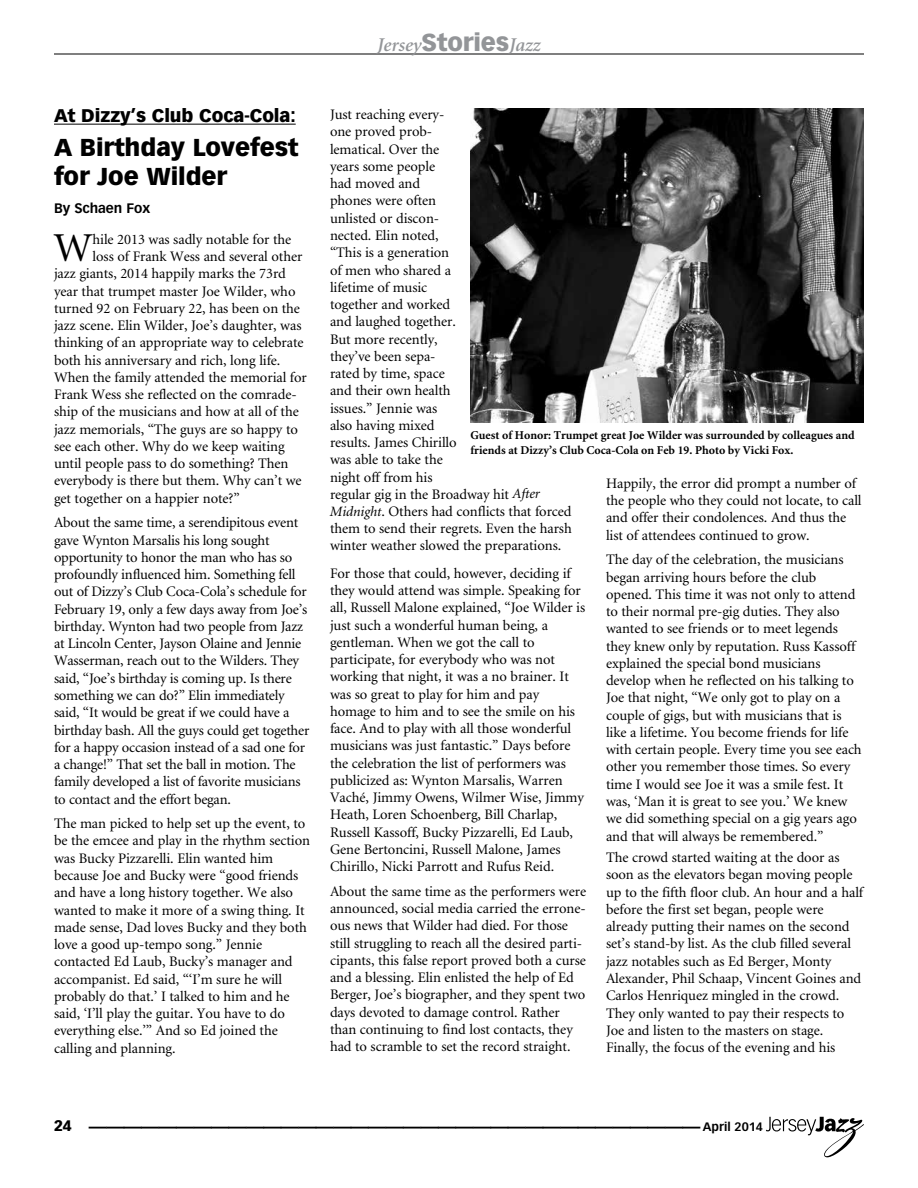
<style>
.page{position:relative;width:918px;height:1188px;background:#fff}
.page>*{position:absolute;margin:0;border:0;box-sizing:border-box;transform-origin:0 0}
.t1{font:41.1px "Minion";color:#000}
.t2{font:700 36px "Vectora LH";color:#000}
.t3{font:900 24px/29.2px "Vectora LH";letter-spacing:-.005em;color:#000}
.t4{font:italic 600 19.5px "Minion";letter-spacing:-.005em;color:#939598}
.t5{font:900 18px "Vectora LH";letter-spacing:.2em;color:#000}
.t6{font:900 15px "Vectora LH";color:#000}
.t7{font:14.55px/17.2px "Minion";letter-spacing:-.005em;color:#000}
.t8{font:700 13.5px "Vectora LH";letter-spacing:-.005em;color:#000}
.t9{font:700 12px/15px "Minion";color:#000}
.t10{font:700 12px "Vectora LH";color:#000}
.s1{font-family:"Vectora LH";font-weight:900;font-style:normal;font-size:24px}
.s2{font-style:italic;font-size:14.25px}
</style>
<div class="page">
<hr style="left:54px;top:54px;width:810px;height:1px;background:#000">
<svg style="left:766px;top:1117px;width:98px;height:40px"></svg>
<hr style="left:54px;top:124px;width:242px;height:1px;background:#000">
<img style="left:470px;top:108px;width:394px;height:315px">
<h3 class="t4" style="left:377px;top:35px;width:165px">Jersey<span class="s1">Stories</span>Jazz</h3>
<p class="t5" style="left:54px;top:105px;width:243px">At D izzy’s Club Coca-Cola:</p>
<h3 class="t3" style="left:54px;top:133px;width:246px">A Birthday Lovefest for Joe Wilder</h3>
<p class="t8" style="left:54px;top:200px;width:98px">By Schaen Fox</p>
<h1 class="t1" style="left:54px;top:228px;width:40px">W</h1>
<p class="t7" style="left:93px;top:231px;width:200px">hile 2013 was sadly notable for the</p>
<p class="t7" style="left:93px;top:248px;width:211px">loss of Frank Wess and several other</p>
<p class="t7" style="left:54px;top:266px;width:233px">jazz giants, 2014 happily marks the 73rd</p>
<p class="t7" style="left:54px;top:283px;width:243px">year that trumpet master Joe Wilder, who</p>
<p class="t7" style="left:54px;top:300px;width:248px">turned 92 on February 22, has been on the</p>
<p class="t7" style="left:54px;top:317px;width:249px">jazz scene. Elin Wilder, Joe’s daughter, was</p>
<p class="t7" style="left:54px;top:335px;width:251px">thinking of an appropriate way to celebrate</p>
<p class="t7" style="left:54px;top:352px;width:228px">both his anniversary and rich, long life.</p>
<p class="t7" style="left:54px;top:369px;width:254px">When the family attended the memorial for</p>
<p class="t7" style="left:54px;top:386px;width:243px">Frank Wess she reflected on the comrade-</p>
<p class="t7" style="left:54px;top:404px;width:246px">ship of the musicians and how at all of the</p>
<p class="t7" style="left:54px;top:421px;width:245px">jazz memorials, “The guys are so happy to</p>
<p class="t7" style="left:54px;top:438px;width:232px">see each other. Why do we keep waiting</p>
<p class="t7" style="left:54px;top:456px;width:236px">until people pass to do something? Then</p>
<p class="t7" style="left:54px;top:473px;width:249px">everybody is there but them. Why can’t we</p>
<p class="t7" style="left:54px;top:490px;width:187px">get together on a happier note?”</p>
<p class="t7" style="left:54px;top:515px;width:257px">About the same time, a serendipitous event gave Wynton Marsalis his long sought opportunity to honor the man who has so profoundly influenced him. Something fell out of Dizzy’s Club Coca-Cola’s schedule for February 19, only a few days away from Joe’s birthday. Wynton had two people from Jazz at Lincoln Center, Jayson Olaine and Jennie Wasserman, reach out to the Wilders. They said, “Joe’s birthday is coming up. Is there something we can do?” Elin immediately said, “It would be great if we could have a birthday bash. All the guys could get together for a happy occasion instead of a sad one for a change!” That set the ball in motion. The family developed a list of favorite musicians to contact and the effort began.</p>
<p class="t7" style="left:54px;top:816px;width:258px">The man picked to help set up the event, to be the emcee and play in the rhythm section was Bucky Pizzarelli. Elin wanted him because Joe and Bucky were “good friends and have a long history together. We also wanted to make it more of a swing thing. It made sense, Dad loves Bucky and they both love a good up-tempo song.” Jennie contacted Ed Laub, Bucky’s manager and accompanist. Ed said, “‘I’m sure he will probably do that.’ I talked to him and he said, ‘I’ll play the guitar. You have to do everything else.’” And so Ed joined the calling and planning.</p>
<p class="t7" style="left:330px;top:106px;width:243px">Just reaching every-<br>one proved prob-<br>lematical. Over the<br>years some people<br>had moved and<br>phones were often<br>unlisted or discon-<br>nected. Elin noted,<br>“This is a generation<br>of men who shared a<br>lifetime of music<br>together and worked<br>and laughed together.<br>But more recently,<br>they’ve been sepa-<br>rated by time, space<br>and their own health<br>issues.” Jennie was<br>also having mixed<br>results. James Chirillo<br>was able to take the<br>night off from his<br>regular gig in the Broadway hit <span class="s2">After<br>Midnight</span>. Others had conflicts that forced them to send their regrets. Even the harsh winter weather slowed the preparations.</p>
<p class="t7" style="left:330px;top:565px;width:257px">For those that could, however, deciding if they would attend was simple. Speaking for all, Russell Malone explained, “Joe Wilder is just such a wonderful human being, a gentleman. When we got the call to participate, for everybody who was not working that night, it was a no brainer. It was so great to play for him and pay homage to him and to see the smile on his face. And to play with all those wonderful musicians was just fantastic.” Days before the celebration the list of performers was publicized as: Wynton Marsalis, Warren Vaché, Jimmy Owens, Wilmer Wise, Jimmy Heath, Loren Schoenberg, Bill Charlap, Russell Kassoff, Bucky Pizzarelli, Ed Laub, Gene Bertoncini, Russell Malone, James Chirillo, Nicki Parrott and Rufus Reid.</p>
<p class="t7" style="left:330px;top:883px;width:258px">About the same time as the performers were announced, social media carried the errone&shy;ous news that Wilder had died. For those still struggling to reach all the desired parti&shy;cipants, this false report proved both a curse and a blessing. Elin enlisted the help of Ed Berger, Joe’s biographer, and they spent two days devoted to damage control. Rather than continuing to find lost contacts, they had to scramble to set the record straight.</p>
<p class="t9" style="left:470px;top:428px;width:386px">Guest of Honor: Trumpet great Joe Wilder was surrounded by colleagues and friends at Dizzy’s Club Coca-Cola on Feb 19. Photo by Vicki Fox.</p>
<p class="t7" style="left:606px;top:475px;width:257px">Happily, the error did prompt a number of the people who they could not locate, to call and offer their condolences. And thus the list of attendees continued to grow.</p>
<p class="t7" style="left:606px;top:552px;width:257px">The day of the celebration, the musicians began arriving hours before the club opened. This time it was not only to attend to their normal pre-gig duties. They also wanted to see friends or to meet legends they knew only by reputation. Russ Kassoff explained the special bond musicians develop when he reflected on his talking to Joe that night, “We only got to play on a couple of gigs, but with musicians that is like a lifetime. You become friends for life with certain people. Every time you see each other you remember those times. So every time I would see Joe it was a smile fest. It was, ‘Man it is great to see you.’ We knew we did something special on a gig years ago and that will always be remembered.”</p>
<p class="t7" style="left:606px;top:850px;width:259px">The crowd started waiting at the door as soon as the elevators began moving people up to the fifth floor club. An hour and a half before the first set began, people were already putting their names on the second set’s stand-by list. As the club filled several jazz notables such as Ed Berger, Monty Alexander, Phil Schaap, Vincent Goines and Carlos Henriquez mingled in the crowd.<br>They only wanted to pay their respects to Joe and listen to the masters on stage.<br>Finally, the focus of the evening and his</p>
<p class="t6" style="left:54px;top:1117px;width:19px">24</p>
<h2 class="t2" style="left:72px;top:1089px;width:19px">A</h2>
<p class="t10" style="left:703px;top:1120px;width:62px">April 2014</p>
</div>
